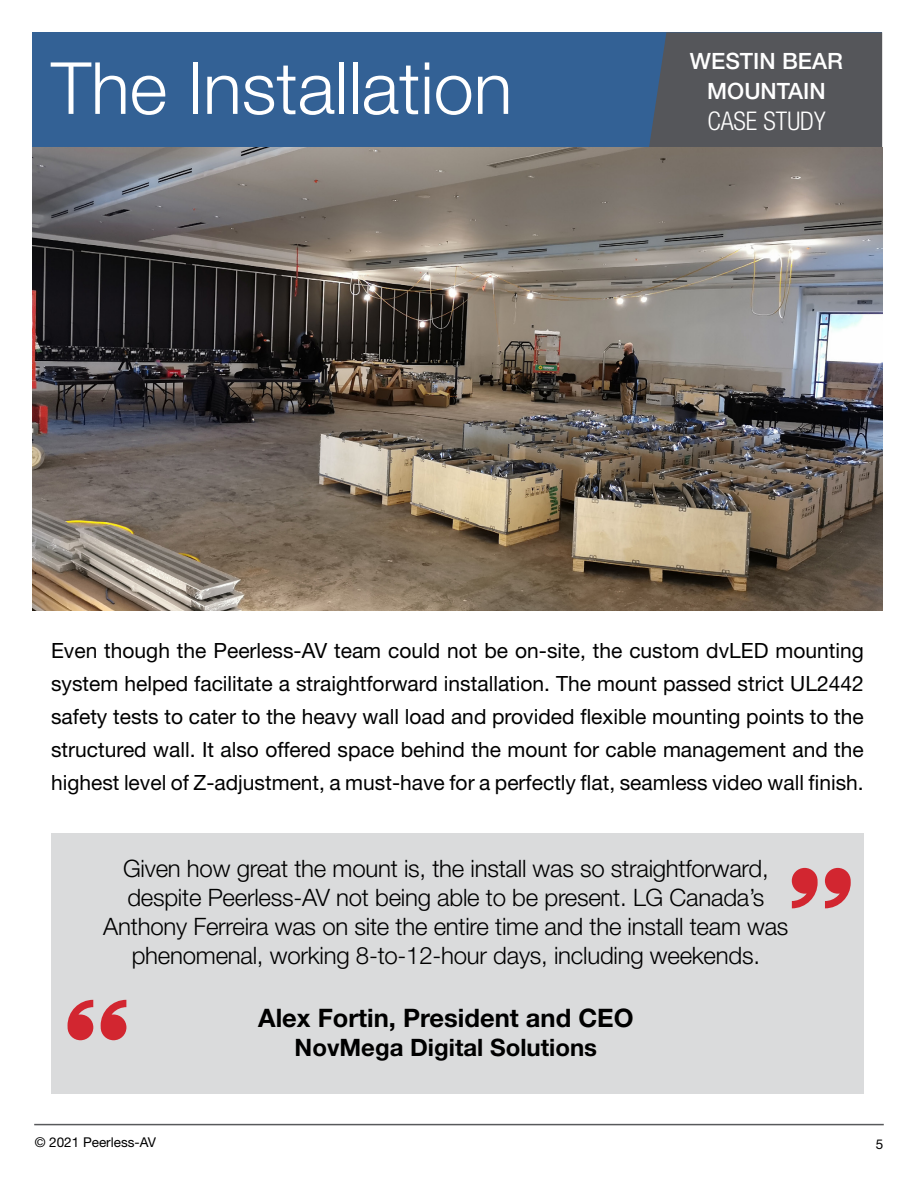
<style>
.page{position:relative;width:918px;height:1188px;background:#fff}
.page>*{position:absolute;margin:0;border:0;box-sizing:border-box;transform-origin:0 0}
.t1{font:300 72px "Helvetica Neue LT Std";color:#fff}
.t2{font:300 condensed 25.8px "Helvetica Neue LT Std";color:#fff}
.t3{font:700 25.5px "Helvetica Neue LT Std";color:#000}
.t4{font:300 24px/28.8px "Helvetica Neue LT Std";letter-spacing:-.01em;color:#000;text-align:center}
.t5{font:700 24px "Helvetica Neue LT Std";color:#000}
.t6{font:500 22.5px/30.6px "Helvetica Neue LT Std";color:#fff;text-align:center}
.t7{font:21px/33px "Helvetica Neue LT Std";color:#000;text-align:justify}
.t8{font:13.5px "Helvetica Neue LT Std";color:#000}
</style>
<div class="page">
<div style="left:33px;top:32px;width:849px;height:115px;background:#336195"></div>
<div style="left:649px;top:32px;width:233px;height:115px;background:#55565a"></div>
<div style="left:51px;top:833px;width:813px;height:260px;background:#dadbdc"></div>
<hr style="left:34px;top:1124px;width:850px;height:1px;background:#58595b">
<svg style="left:68px;top:1000px;width:58px;height:40px"></svg>
<svg style="left:792px;top:868px;width:59px;height:40px"></svg>
<img style="left:33px;top:148px;width:849px;height:462px">
<h1 class="t1" style="left:51px;top:44px;width:463px">The Installation</h1>
<p class="t6" style="left:690px;top:45px;width:154px">WESTIN BEAR<br>MOUNTAIN</p>
<p class="t2" style="left:707px;top:106px;width:120px">CASE STUDY</p>
<p class="t7" style="left:51px;top:633px;width:814px">Even though the Peerless-AV team could not be on-site, the custom dvLED mounting system helped facilitate a straightforward installation. The mount passed strict UL2442 safety tests to cater to the heavy wall load and provided flexible mounting points to the structured wall. It also offered space behind the mount for cable management and the highest level of Z-adjustment, a must-have for a perfectly flat, seamless video wall finish.</p>
<p class="t4" style="left:103px;top:854px;width:687px">Given how great the mount is, the install was so straightforward, despite Peerless-AV not being able to be present. LG Canada’s Anthony Ferreira was on site the entire time and the install team was phenomenal, working 8-to-12-hour days, including weekends.</p>
<p class="t3" style="left:258px;top:1002px;width:377px">Alex Fortin, President and CEO</p>
<p class="t5" style="left:295px;top:1032px;width:304px">NovMega Digital Solutions</p>
<p class="t8" style="left:35px;top:1134px;width:123px">© 2021 Peerless-AV</p>
<p class="t8" style="left:876px;top:1136px;width:9px">5</p>
</div>
